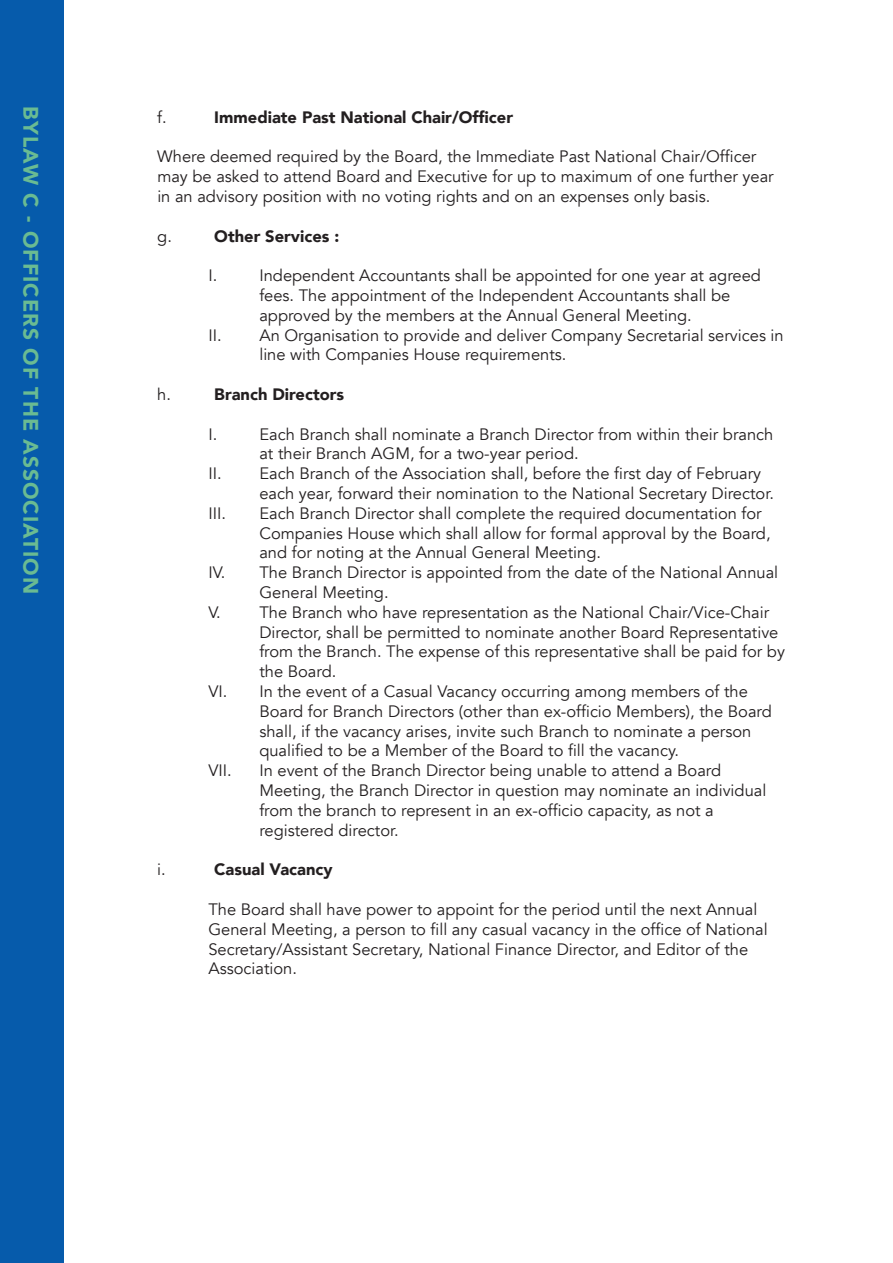
<style>
.page{position:relative;width:893px;height:1263px;background:#fff}
.page>*{position:absolute;margin:0;border:0;box-sizing:border-box;transform-origin:0 0}
.t1{font:900 21px "Avenir";letter-spacing:.05em;color:#6abb92}
.t2{font:16.5px/19.8px "Avenir";color:#231f20}
.t3{font:900 16.5px "Avenir";color:#231f20}
</style>
<div class="page">
<div style="left:0;top:0;width:64px;height:1263px;background:#065bab"></div>
<p class="t1" style="left:49px;top:106px;width:489px;rotate:90deg">BYLAW C - OFFICERS OF THE ASSOCIATION</p>
<p class="t2" style="left:157px;top:108px;width:11px">f.</p>
<p class="t3" style="left:214px;top:103px;width:300px">Immediate Past National Chair/Officer</p>
<p class="t2" style="left:157px;top:147px;width:618px">Where deemed required by the Board, the Immediate Past National Chair/Officer may be asked to attend Board and Executive for up to maximum of one further year in an advisory position with no voting rights and on an expenses only basis.</p>
<p class="t2" style="left:157px;top:226px;width:16px">g.</p>
<p class="t3" style="left:214px;top:222px;width:126px">Other Services :</p>
<p class="t2" style="left:208px;top:266px;width:10px">I.</p>
<p class="t2" style="left:259px;top:266px;width:503px">Independent Accountants shall be appointed for one year at agreed</p>
<p class="t2" style="left:259px;top:286px;width:473px">fees. The appointment of the Independent Accountants shall be</p>
<p class="t2" style="left:259px;top:306px;width:434px">approved by the members at the Annual General Meeting.</p>
<p class="t2" style="left:208px;top:325px;width:577px">II. An Organisation to provide and deliver Company Secretarial services in</p>
<p class="t2" style="left:259px;top:345px;width:309px">line with Companies House requirements.</p>
<p class="t2" style="left:157px;top:385px;width:15px">h.</p>
<p class="t3" style="left:214px;top:380px;width:131px">Branch Directors</p>
<p class="t2" style="left:208px;top:424px;width:10px">I.</p>
<p class="t2" style="left:259px;top:424px;width:515px">Each Branch shall nominate a Branch Director from within their branch</p>
<p class="t2" style="left:259px;top:444px;width:321px">at their Branch AGM, for a two-year period.</p>
<p class="t2" style="left:208px;top:464px;width:554px">II. Each Branch of the Association shall, before the first day of February</p>
<p class="t2" style="left:259px;top:484px;width:516px">each year, forward their nomination to the National Secretary Director.</p>
<p class="t2" style="left:208px;top:504px;width:19px">III.</p>
<p class="t2" style="left:259px;top:504px;width:504px">Each Branch Director shall complete the required documentation for</p>
<p class="t2" style="left:259px;top:523px;width:513px">Companies House which shall allow for formal approval by the Board,</p>
<p class="t2" style="left:259px;top:543px;width:343px">and for noting at the Annual General Meeting.</p>
<p class="t2" style="left:208px;top:563px;width:571px">IV. The Branch Director is appointed from the date of the National Annual</p>
<p class="t2" style="left:259px;top:583px;width:131px">General Meeting.</p>
<p class="t2" style="left:208px;top:603px;width:562px">V. The Branch who have representation as the National Chair/Vice-Chair</p>
<p class="t2" style="left:259px;top:622px;width:521px">Director, shall be permitted to nominate another Board Representative</p>
<p class="t2" style="left:259px;top:642px;width:527px">from the Branch. The expense of this representative shall be paid for by</p>
<p class="t2" style="left:259px;top:662px;width:79px">the Board.</p>
<p class="t2" style="left:208px;top:682px;width:541px">VI. In the event of a Casual Vacancy occurring among members of the</p>
<p class="t2" style="left:259px;top:702px;width:514px">Board for Branch Directors (other than ex-officio Members), the Board</p>
<p class="t2" style="left:259px;top:721px;width:494px">shall, if the vacancy arises, invite such Branch to nominate a person</p>
<p class="t2" style="left:259px;top:741px;width:421px">qualified to be a Member of the Board to fill the vacancy.</p>
<p class="t2" style="left:208px;top:761px;width:25px">VII.</p>
<p class="t2" style="left:259px;top:761px;width:508px">In event of the Branch Director being unable to attend a Board Meeting, the Branch Director in question may nominate an individual from the branch to represent in an ex-officio capacity, as not a registered director.</p>
<p class="t2" style="left:157px;top:860px;width:10px">i.</p>
<p class="t3" style="left:214px;top:855px;width:120px">Casual Vacancy</p>
<p class="t2" style="left:208px;top:900px;width:561px">The Board shall have power to appoint for the period until the next Annual General Meeting, a person to fill any casual vacancy in the office of National Secretary/Assistant Secretary, National Finance Director, and Editor of the Association.</p>
</div>
